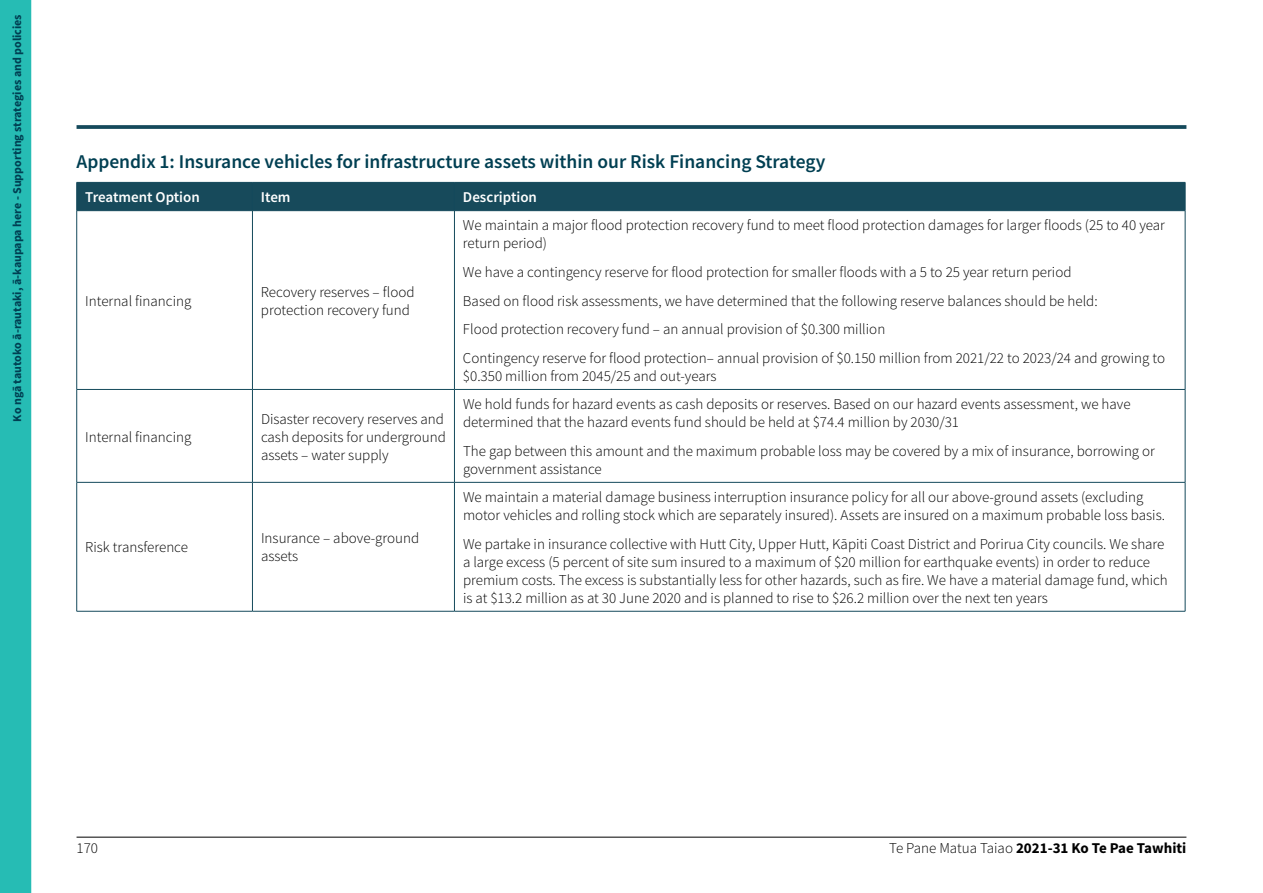
<style>
.page{position:relative;width:1263px;height:893px;background:#fff}
.page>*{position:absolute;margin:0;border:0;box-sizing:border-box;transform-origin:0 0}
.t1{font:600 19.5px "Source Sans Pro";color:#003f52}
.t2{font:300 15px/18px "Source Sans Pro";color:#000}
.t3{font:700 15px "Source Sans Pro";color:#000}
.t4{font:600 15px "Source Sans Pro";color:#fff}
.t5{font:700 12px "Source Sans Pro";color:#003f52}
.s1{font-weight:300}
</style>
<div class="page">
<hr style="left:77px;top:837px;width:1109px;height:1px;background:#000">
<svg style="left:77px;top:125px;width:1109px;height:4px;background:#225364"></svg>
<div style="left:0;top:0;width:31px;height:893px;background:#26bcb4"></div>
<hr style="left:76px;top:211px;width:1px;height:178px;background:#14495b">
<hr style="left:252px;top:211px;width:1px;height:178px;background:#14495b">
<hr style="left:454px;top:211px;width:1px;height:178px;background:#14495b">
<hr style="left:1185px;top:211px;width:1px;height:178px;background:#14495b">
<hr style="left:77px;top:389px;width:175px;height:1px;background:#14495b">
<hr style="left:76px;top:390px;width:1px;height:92px;background:#14495b">
<hr style="left:252px;top:389px;width:202px;height:1px;background:#14495b">
<hr style="left:252px;top:390px;width:1px;height:92px;background:#14495b">
<hr style="left:454px;top:389px;width:731px;height:1px;background:#14495b">
<hr style="left:454px;top:390px;width:1px;height:92px;background:#14495b">
<hr style="left:1185px;top:390px;width:1px;height:92px;background:#14495b">
<hr style="left:77px;top:482px;width:175px;height:1px;background:#14495b">
<hr style="left:76px;top:482px;width:1px;height:129px;background:#14495b">
<hr style="left:252px;top:482px;width:202px;height:1px;background:#14495b">
<hr style="left:252px;top:482px;width:1px;height:129px;background:#14495b">
<hr style="left:454px;top:482px;width:731px;height:1px;background:#14495b">
<hr style="left:454px;top:482px;width:1px;height:129px;background:#14495b">
<hr style="left:1185px;top:482px;width:1px;height:129px;background:#14495b">
<div style="left:76px;top:182px;width:1110px;height:29px;background:#174a5b"></div>
<hr style="left:77px;top:210px;width:175px;height:1px;background:#14495b">
<hr style="left:252px;top:210px;width:202px;height:1px;background:#14495b">
<hr style="left:454px;top:210px;width:731px;height:1px;background:#14495b">
<hr style="left:77px;top:611px;width:175px;height:1px;background:#14495b">
<hr style="left:252px;top:611px;width:202px;height:1px;background:#14495b">
<hr style="left:454px;top:611px;width:731px;height:1px;background:#14495b">
<p class="t5" style="left:9px;top:422px;width:409px;rotate:-90deg">Ko ngā tautoko ā-rautaki, ā-kaupapa here - Supporting strategies and policies</p>
<h1 class="t1" style="left:77px;top:148px;width:750px">Appendix 1: Insurance vehicles for infrastructure assets within our Risk Financing Strategy</h1>
<p class="t4" style="left:85px;top:187px;width:116px">Treatment Option</p>
<p class="t4" style="left:261px;top:187px;width:31px">Item</p>
<p class="t4" style="left:463px;top:187px;width:76px">Description</p>
<p class="t2" style="left:85px;top:292px;width:108px">Internal financing</p>
<p class="t2" style="left:261px;top:283px;width:155px">Recovery reserves – flood protection recovery fund</p>
<p class="t2" style="left:85px;top:428px;width:108px">Internal financing</p>
<p class="t2" style="left:261px;top:410px;width:186px">Disaster recovery reserves and cash deposits for underground assets – water supply</p>
<p class="t2" style="left:85px;top:538px;width:104px">Risk transference</p>
<p class="t2" style="left:261px;top:529px;width:160px">Insurance – above-ground assets</p>
<p class="t2" style="left:463px;top:216px;width:703px">We maintain a major flood protection recovery fund to meet flood protection damages for larger floods (25 to 40 year return period)</p>
<p class="t2" style="left:463px;top:258px;width:704px;line-height:28.7px">We have a contingency reserve for flood protection for smaller floods with a 5 to 25 year return period<br>Based on flood risk assessments, we have determined that the following reserve balances should be held:<br>Flood protection recovery fund – an annual provision of $0.300 million<br>Contingency reserve for flood protection– annual provision of $0.150 million from 2021/22 to 2023/24 and growing to</p>
<p class="t2" style="left:463px;top:367px;width:255px">$0.350 million from 2045/25 and out-years</p>
<p class="t2" style="left:463px;top:395px;width:669px">We hold funds for hazard events as cash deposits or reserves. Based on our hazard events assessment, we have determined that the hazard events fund should be held at $74.4 million by 2030/31</p>
<p class="t2" style="left:463px;top:442px;width:693px">The gap between this amount and the maximum probable loss may be covered by a mix of insurance, borrowing or government assistance</p>
<p class="t2" style="left:463px;top:488px;width:703px">We maintain a material damage business interruption insurance policy for all our above-ground assets (excluding motor vehicles and rolling stock which are separately insured). Assets are insured on a maximum probable loss basis.</p>
<p class="t2" style="left:463px;top:535px;width:706px">We partake in insurance collective with Hutt City, Upper Hutt, Kāpiti Coast District and Porirua City councils. We share a large excess (5 percent of site sum insured to a maximum of $20 million for earthquake events) in order to reduce premium costs. The excess is substantially less for other hazards, such as fire. We have a material damage fund, which is at $13.2 million as at 30 June 2020 and is planned to rise to $26.2 million over the next ten years</p>
<p class="t2" style="left:77px;top:839px;width:23px">170</p>
<p class="t3" style="left:889px;top:838px;width:299px"><span class="s1">Te Pane Matua Taiao</span> 2021-31 Ko Te Pae Tawhiti</p>
</div>
